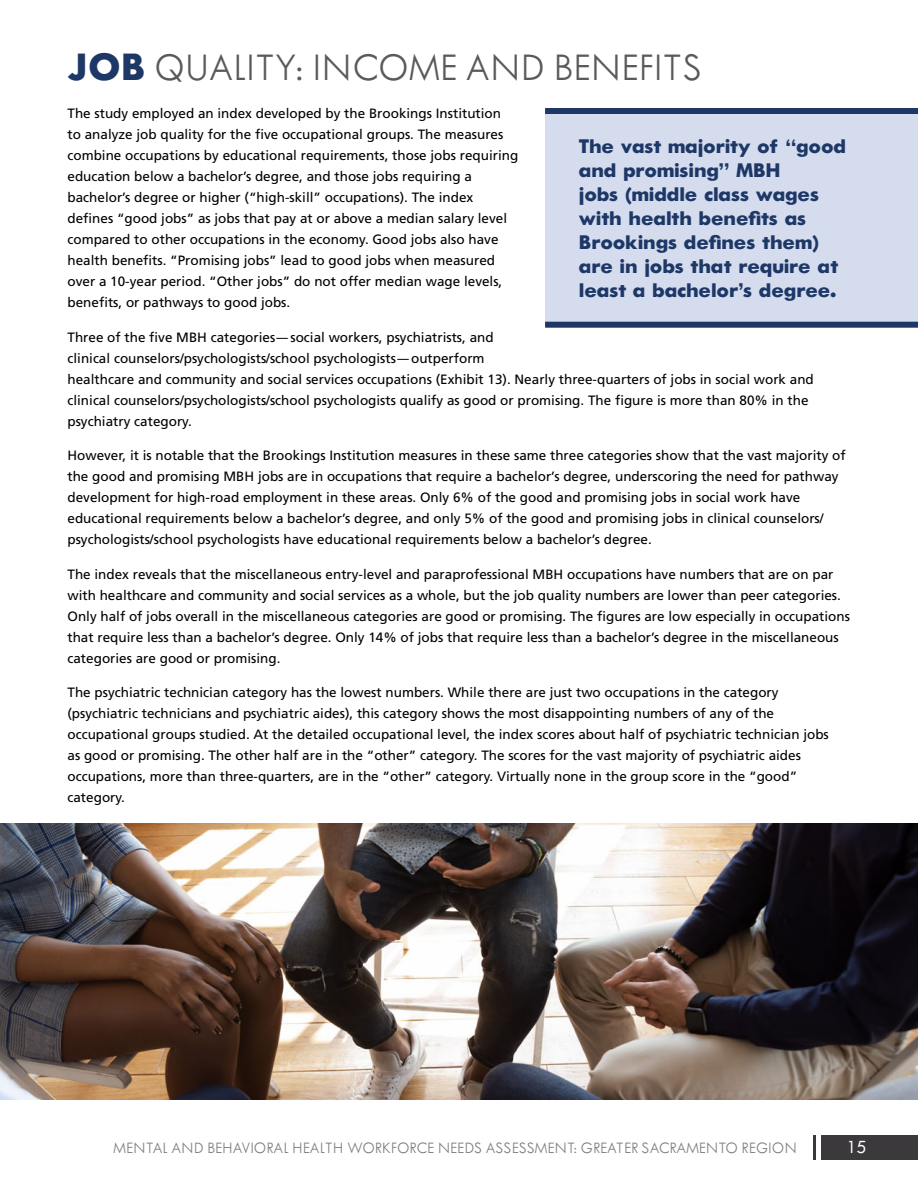
<style>
.page{position:relative;width:918px;height:1188px;background:#fff}
.page>*{position:absolute;margin:0;border:0;box-sizing:border-box;transform-origin:0 0}
.t1{font:300 40.5px "Tw Cen MT Std";color:#5a595b}
.t2{font:800 21px/24px "Tw Cen MT Std";letter-spacing:-.01em;color:#1d3767}
.t3{font:500 19.5px "Tw Cen MT Std Semi";color:#fff}
.t4{font:300 16.5px "Tw Cen MT Std";color:#7d7d7f}
.t5{font:13.5px/21px "Frutiger LT Std";color:#000}
.s1{font-weight:800;color:#1d3767}
</style>
<div class="page">
<div style="left:821px;top:1135px;width:97px;height:25px;background:#3b393b"></div>
<hr style="left:814px;top:1135px;width:2px;height:25px;background:#3b393b">
<img style="left:0;top:824px;width:918px;height:275px">
<div style="left:545px;top:110px;width:373px;height:213px;background:#d5dced"></div>
<div style="left:545px;top:108px;width:373px;height:6px;background:#1d3767"></div>
<div style="left:545px;top:322px;width:373px;height:6px;background:#1d3767"></div>
<h1 class="t1" style="left:68px;top:52px;width:636px"><span class="s1">JOB</span> QUALITY: INCOME AND BENEFITS</h1>
<p class="t5" style="left:68px;top:104px;width:452px">The study employed an index developed by the Brookings Institution<br>to analyze job quality for the five occupational groups. The measures combine occupations by educational requirements, those jobs requiring education below a bachelor’s degree, and those jobs requiring a bachelor’s degree or higher (“high-skill” occupations). The index defines “good jobs” as jobs that pay at or above a median salary level compared to other occupations in the economy. Good jobs also have health benefits. “Promising jobs” lead to good jobs when measured over a 10-year period. “Other jobs” do not offer median wage levels, benefits, or pathways to good jobs.</p>
<p class="t5" style="left:67px;top:327px;width:748px">Three of the five MBH categories— social workers, psychiatrists, and<br>clinical counselors/psychologists/school psychologists— outperform<br>healthcare and community and social services occupations (Exhibit 13). Nearly three-quarters of jobs in social work and clinical counselors/psychologists/school psychologists qualify as good or promising. The figure is more than 80% in the psychiatry category.</p>
<p class="t5" style="left:67px;top:446px;width:780px">However, it is notable that the Brookings Institution measures in these same three categories show that the vast majority of the good and promising MBH jobs are in occupations that require a bachelor’s degree, underscoring the need for pathway development for high-road employment in these areas. Only 6% of the good and promising jobs in social work have educational requirements below a bachelor’s degree, and only 5% of the good and promising jobs in clinical counselors/ psychologists/school psychologists have educational requirements below a bachelor’s degree.</p>
<p class="t5" style="left:67px;top:564px;width:784px">The index reveals that the miscellaneous entry-level and paraprofessional MBH occupations have numbers that are on par with healthcare and community and social services as a whole, but the job quality numbers are lower than peer categories.<br>Only half of jobs overall in the miscellaneous categories are good or promising. The figures are low especially in occupations that require less than a bachelor’s degree. Only 14% of jobs that require less than a bachelor’s degree in the miscellaneous categories are good or promising.</p>
<p class="t5" style="left:67px;top:683px;width:763px">The psychiatric technician category has the lowest numbers. While there are just two occupations in the category (psychiatric technicians and psychiatric aides), this category shows the most disappointing numbers of any of the occupational groups studied. At the detailed occupational level, the index scores about half of psychiatric technician jobs as good or promising. The other half are in the “other” category. The scores for the vast majority of psychiatric aides occupations, more than three-quarters, are in the “other” category. Virtually none in the group score in the “good” category.</p>
<h2 class="t2" style="left:579px;top:136px;width:269px">The vast majority of “good and promising” MBH<br>jobs (middle class wages with health benefits as<br>Brookings defines them) are in jobs that require at least a bachelor’s degree.</h2>
<p class="t4" style="left:114px;top:1141px;width:685px">MENTAL AND BEHAVIORAL HEALTH WORKFORCE NEEDS ASSESSMENT: GREATER SACRAMENTO REGION</p>
<h3 class="t3" style="left:847px;top:1139px;width:21px">15</h3>
</div>
